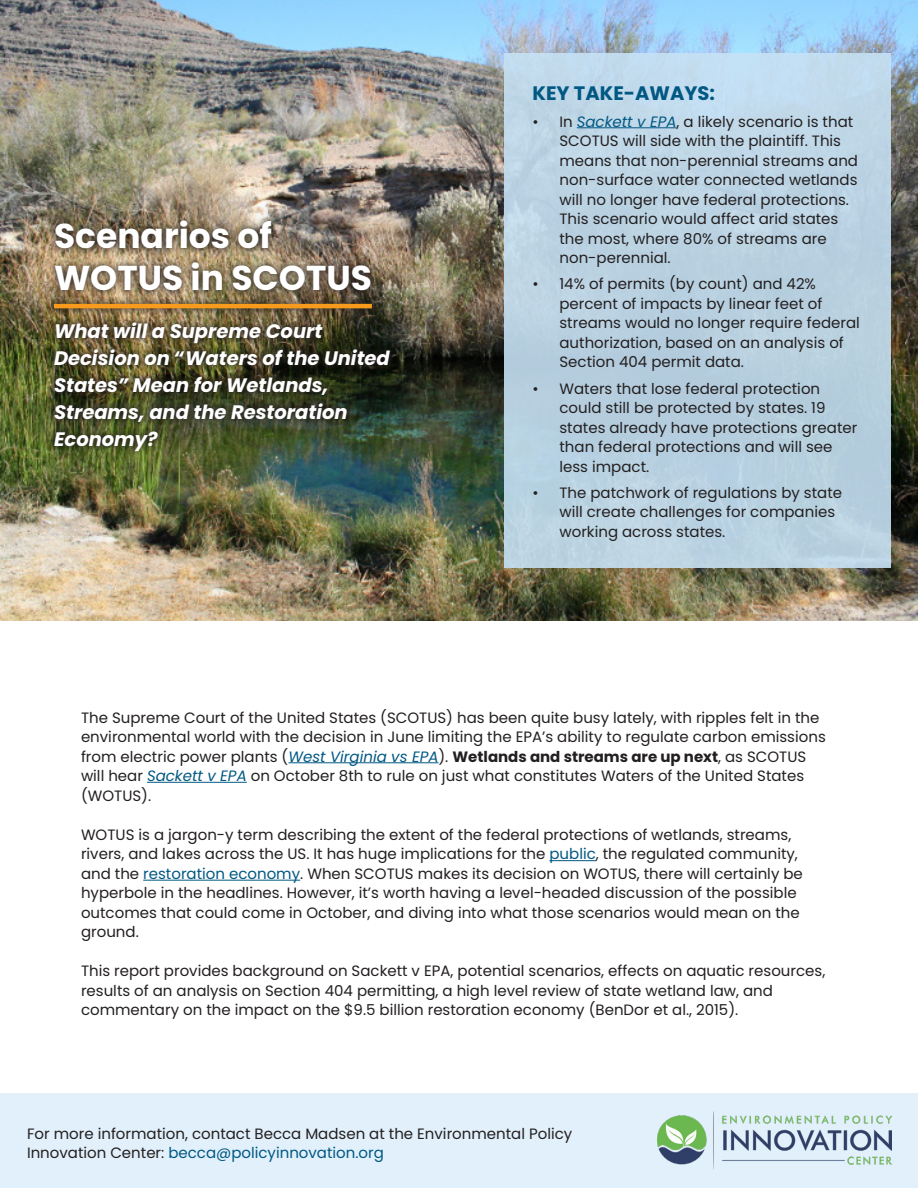
<style>
.page{position:relative;width:918px;height:1188px;background:#fff}
.page>*{position:absolute;margin:0;border:0;box-sizing:border-box;transform-origin:0 0}
.t1{font:700 34.5px/42px "Poppins";color:#fff}
.basic_body_copy{font:italic 700 19.5px/27px "Poppins";color:#fff}
.basic_body_copy-2{font:700 19.5px "Poppins";color:#005883}
.basic_body_copy-3{font:15px/19.5px "Poppins";color:#231f20}
.s1{font-style:italic;color:#005883}
.s2{font-weight:700}
.s3{color:#005883}
</style>
<div class="page">
<div style="left:0;top:1094px;width:918px;height:94px;background:#e1f0fa"></div>
<img style="left:658px;top:1112px;width:234px;height:58px">
<img style="left:0;top:0;width:918px;height:621px">
<hr style="left:288px;top:762px;width:151px;height:1px;background:#005883">
<hr style="left:147px;top:782px;width:100px;height:1px;background:#005883">
<hr style="left:549px;top:860px;width:47px;height:1px;background:#005883">
<hr style="left:143px;top:880px;width:157px;height:1px;background:#005883">
<div style="left:46px;top:213px;width:352px;height:246px;background:#231f20;opacity:.75"></div>
<hr style="left:54px;top:304px;width:318px;height:4px;background:#f89a1c">
<div style="left:504px;top:53px;width:387px;height:515px;background:linear-gradient(to bottom,#bfd8e9,#b6cedd)"></div>
<hr style="left:577px;top:127px;width:100px;height:1px;background:#005883">
<p class="t1" style="left:54px;top:215px;width:319px">Scenarios of<br>WOTUS in SCOTUS</p>
<p class="basic_body_copy" style="left:54px;top:317px;width:337px">What will a Supreme Court<br>Decision on “Waters of the United<br>States” Mean for Wetlands,<br>Streams, and the Restoration<br>Economy?</p>
<p class="basic_body_copy-2" style="left:532px;top:82px;width:184px">KEY TAKE-AWAYS:</p>
<p class="basic_body_copy-3" style="left:560px;top:112px;width:300px;text-indent:-27px">• In <span class="s1">Sackett v EPA</span>, a likely scenario is that SCOTUS will side with the plaintiff. This means that non-perennial streams and non-surface water connected wetlands will no longer have federal protections.<br>This scenario would affect arid states the most, where 80% of streams are non-perennial.</p>
<p class="basic_body_copy-3" style="left:560px;top:274px;width:302px;text-indent:-27px">• 14% of permits (by count) and 42% percent of impacts by linear feet of streams would no longer require federal authorization, based on an analysis of Section 404 permit data.</p>
<p class="basic_body_copy-3" style="left:560px;top:379px;width:299px;text-indent:-27px">• Waters that lose federal protection could still be protected by states. 19 states already have protections greater than federal protections and will see less impact.</p>
<p class="basic_body_copy-3" style="left:560px;top:483px;width:284px;text-indent:-27px">• The patchwork of regulations by state will create challenges for companies working across states.</p>
<p class="basic_body_copy-3" style="left:81px;top:708px;width:746px">The Supreme Court of the United States (SCOTUS) has been quite busy lately, with ripples felt in the environmental world with the decision in June limiting the EPA’s ability to regulate carbon emissions from electric power plants (<span class="s1">West Virginia vs EPA</span>). <span class="s2">Wetlands and streams are up next</span>, as SCOTUS will hear <span class="s1">Sackett v EPA</span> on October 8th to rule on just what constitutes Waters of the United States (WOTUS).</p>
<p class="basic_body_copy-3" style="left:81px;top:825px;width:723px">WOTUS is a jargon-y term describing the extent of the federal protections of wetlands, streams, rivers, and lakes across the US. It has huge implications for the <span class="s3">public</span>, the regulated community, and the <span class="s3">restoration economy</span>. When SCOTUS makes its decision on WOTUS, there will certainly be hyperbole in the headlines. However, it’s worth having a level-headed discussion of the possible outcomes that could come in October, and diving into what those scenarios would mean on the ground.</p>
<p class="basic_body_copy-3" style="left:81px;top:961px;width:746px">This report provides background on Sackett v EPA, potential scenarios, effects on aquatic resources, results of an analysis on Section 404 permitting, a high level review of state wetland law, and commentary on the impact on the $9.5 billion restoration economy (BenDor et al., 2015).</p>
<p class="basic_body_copy-3" style="left:27px;top:1124px;width:547px">For more information, contact Becca Madsen at the Environmental Policy<br>Innovation Center: <span class="s3">becca@policyinnovation.org</span></p>
</div>
